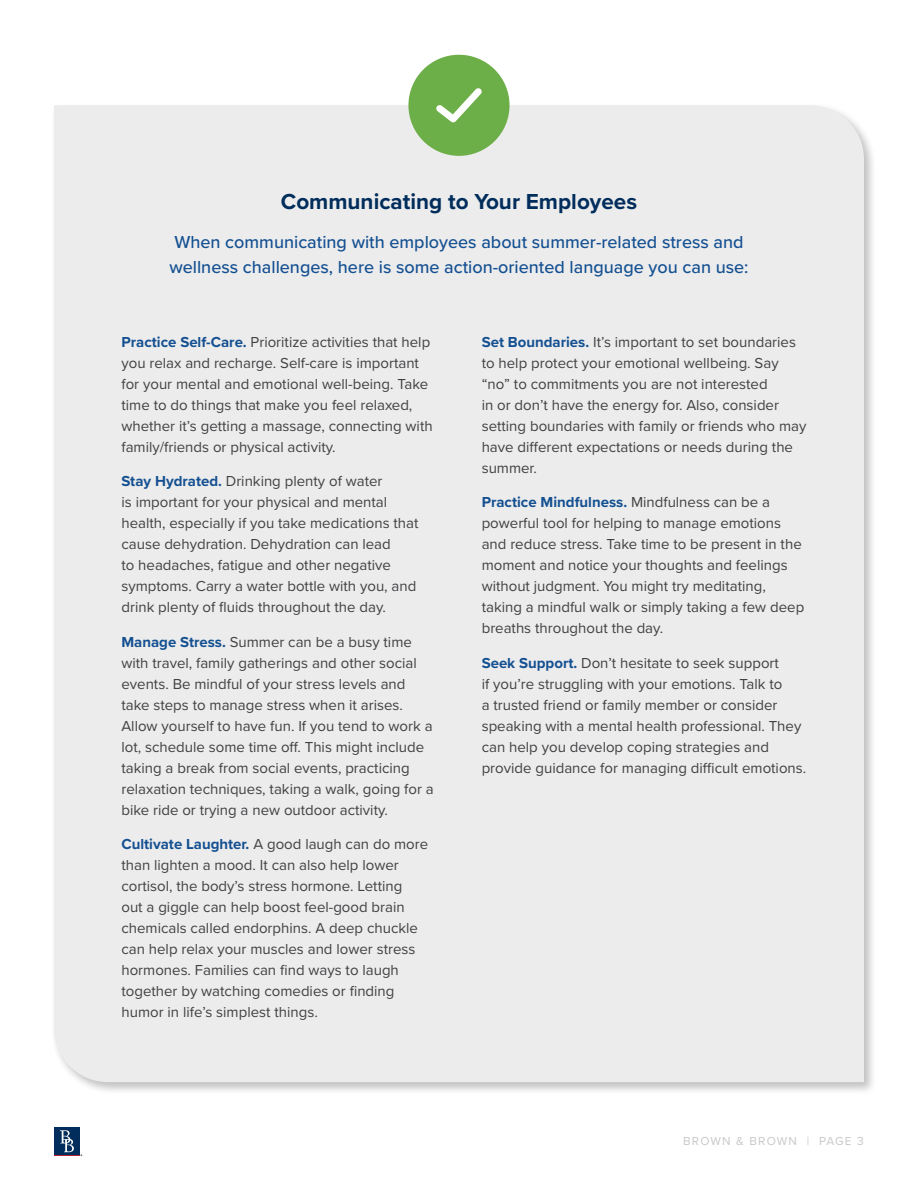
<style>
.page{position:relative;width:918px;height:1188px;background:#fff}
.page>*{position:absolute;margin:0;border:0;box-sizing:border-box;transform-origin:0 0}
.t1{font:700 22.5px "Proxima Nova";color:#002d5b}
.t2{font:500 18px/25.5px "Proxima Nova";color:#145091}
.t3{font:15px/21px "Proxima Nova";color:#414042}
.t4{font:12px "Proxima Nova";letter-spacing:.1em;color:#c7c8ca}
.s1{font-weight:700;color:#145091}
</style>
<div class="page">
<div style="left:54px;top:1127px;width:26px;height:28px;background:#002d5b"></div>
<svg style="left:54px;top:1130px;width:28px;height:26px"></svg>
<div style="left:51px;top:102px;width:826px;height:993px;background:#000;opacity:.25"></div>
<div style="left:54px;top:105px;width:810px;height:977px;background:#ececed"></div>
<div style="left:408px;top:55px;width:102px;height:101px;background:#6cae47;border-radius:50%"></div>
<svg style="left:436px;top:88px;width:46px;height:34px"></svg>
<h1 class="t1" style="left:281px;top:185px;width:358px">Communicating to Your Employees</h1>
<p class="t2" style="left:169px;top:228px;width:581px">When communicating with employees about summer-related stress and wellness challenges, here is some action-oriented language you can use:</p>
<p class="t3" style="left:121px;top:330px;width:313px"><span class="s1">Practice Self-Care.</span> Prioritize activities that help you relax and recharge. Self-care is important for your mental and emotional well-being. Take time to do things that make you feel relaxed, whether it’s getting a massage, connecting with family/friends or physical activity.</p>
<p class="t3" style="left:121px;top:470px;width:299px"><span class="s1">Stay Hydrated.</span> Drinking plenty of water<br>is important for your physical and mental health, especially if you take medications that cause dehydration. Dehydration can lead<br>to headaches, fatigue and other negative symptoms. Carry a water bottle with you, and drink plenty of fluids throughout the day.</p>
<p class="t3" style="left:121px;top:630px;width:314px"><span class="s1">Manage Stress.</span> Summer can be a busy time with travel, family gatherings and other social events. Be mindful of your stress levels and take steps to manage stress when it arises.<br>Allow yourself to have fun. If you tend to work a lot, schedule some time off. This might include taking a break from social events, practicing relaxation techniques, taking a walk, going for a bike ride or trying a new outdoor activity.</p>
<p class="t3" style="left:121px;top:833px;width:308px"><span class="s1">Cultivate Laughter.</span> A good laugh can do more than lighten a mood. It can also help lower cortisol, the body’s stress hormone. Letting<br>out a giggle can help boost feel-good brain chemicals called endorphins. A deep chuckle can help relax your muscles and lower stress hormones. Families can find ways to laugh together by watching comedies or finding humor in life’s simplest things.</p>
<p class="t3" style="left:482px;top:330px;width:326px"><span class="s1">Set Boundaries.</span> It’s important to set boundaries to help protect your emotional wellbeing. Say “no” to commitments you are not interested<br>in or don’t have the energy for. Also, consider setting boundaries with family or friends who may have different expectations or needs during the summer.</p>
<p class="t3" style="left:482px;top:491px;width:324px"><span class="s1">Practice Mindfulness.</span> Mindfulness can be a powerful tool for helping to manage emotions and reduce stress. Take time to be present in the moment and notice your thoughts and feelings without judgment. You might try meditating, taking a mindful walk or simply taking a few deep breaths throughout the day.</p>
<p class="t3" style="left:482px;top:651px;width:326px"><span class="s1">Seek Support.</span> Don’t hesitate to seek support<br>if you’re struggling with your emotions. Talk to<br>a trusted friend or family member or consider speaking with a mental health professional. They can help you develop coping strategies and provide guidance for managing difficult emotions.</p>
<p class="t4" style="left:683px;top:1132px;width:182px">BROWN &amp; BROWN | PAGE 3</p>
</div>
